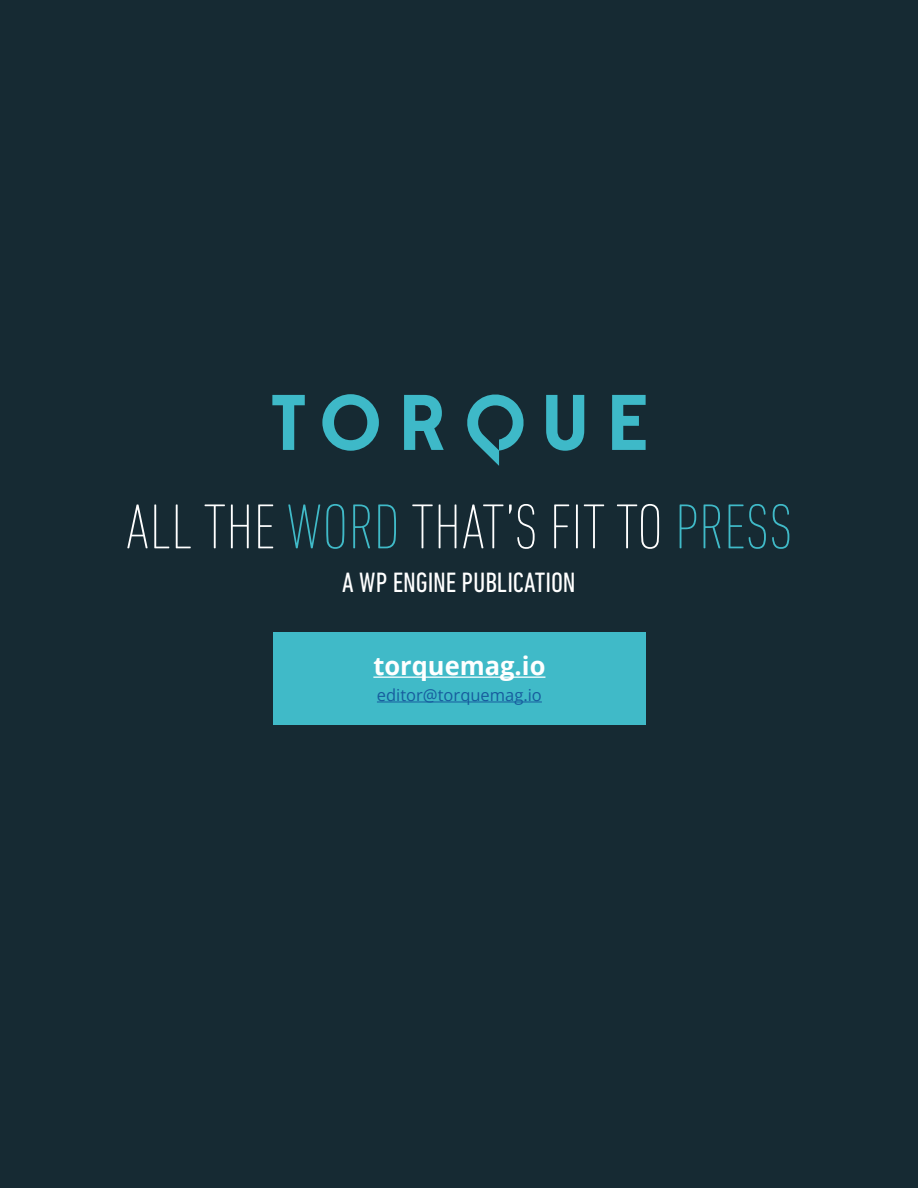
<style>
.page{position:relative;width:918px;height:1188px;background:#162a33}
.page>*{position:absolute;margin:0;border:0;box-sizing:border-box;transform-origin:0 0}
.t1{font:200 condensed 64.5px "DIN Next LT Pro";color:#fff}
.t2{font:condensed 28.5px "DIN Next LT Pro";letter-spacing:-.005em;color:#fff}
.t3{font:700 25.5px "Open Sans";color:#fff}
.Document_Type_-_Smal{font:16.5px "Open Sans";color:#175d9e}
.s1{color:#40bac8}
</style>
<div class="page">
<div style="left:273px;top:632px;width:373px;height:93px;background:#40bac8"></div>
<hr style="left:373px;top:677px;width:172px;height:1px;background:#fff">
<hr style="left:377px;top:702px;width:165px;height:1px;background:#175d9e">
<svg style="left:272px;top:395px;width:33px;height:55px;background:#286c77"></svg>
<svg style="left:322px;top:394px;width:57px;height:57px;background:#296e7a"></svg>
<svg style="left:404px;top:395px;width:40px;height:55px;background:#308996"></svg>
<svg style="left:546px;top:395px;width:38px;height:56px;background:#2e808d"></svg>
<svg style="left:612px;top:395px;width:34px;height:55px;background:#2f8693"></svg>
<svg style="left:464px;top:394px;width:62px;height:72px;background:#245e69"></svg>
<p class="t1" style="left:125px;top:490px;width:669px">ALL THE <span class="s1">WORD</span> THAT’S FIT TO <span class="s1">PRESS</span></p>
<p class="t2" style="left:342px;top:566px;width:235px">A WP ENGINE PUBLICATION</p>
<p class="t3" style="left:373px;top:648px;width:174px">torquemag.io</p>
<p class="Document_Type_-_Smal" style="left:377px;top:683px;width:167px">editor@torquemag.io</p>
</div>
